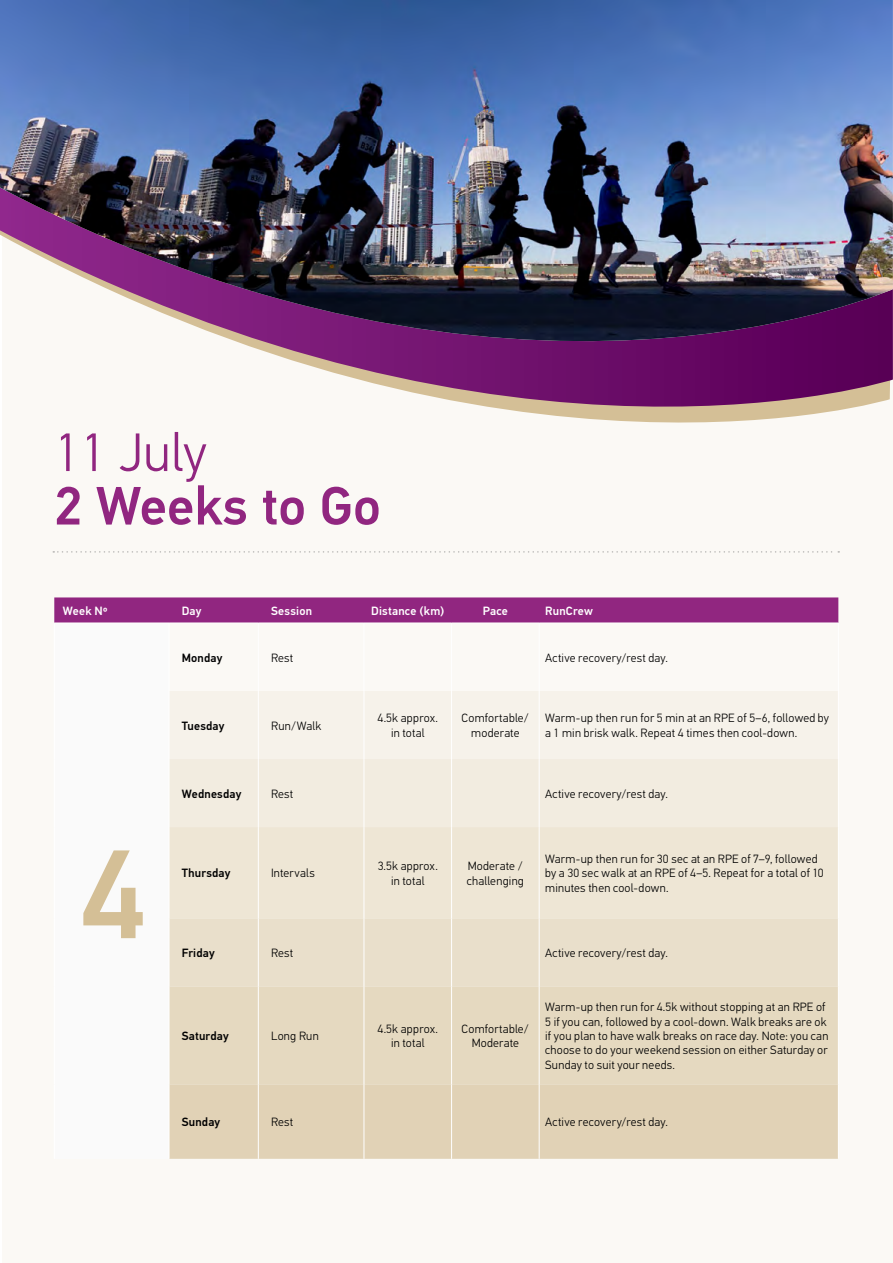
<style>
.page{position:relative;width:893px;height:1263px;background:#fff}
.page>*{position:absolute;margin:0;border:0;box-sizing:border-box;transform-origin:0 0}
.t1{font:500 126px "PF Din Text Pro";color:#d4bf96}
.t2{font:500 54px "PF Din Text Pro";color:#912680}
.t3{font:300 54px "PF Din Text Pro";color:#912680}
.t4{font:300 12px/14.4px "PF Din Text Pro";letter-spacing:.02em;color:#000;text-align:center}
.t5{font:500 12px "PF Din Text Pro";letter-spacing:.02em;color:#000}
.t6{font:500 12px "PF Din Text Pro";letter-spacing:.02em;color:#fff}
</style>
<div class="page">
<div style="left:2px;top:0;width:891px;height:1263px;background:#fbf9f5"></div>
<svg style="left:238px;top:342px;width:655px;height:81px"></svg>
<img style="left:0;top:0;width:893px;height:342px">
<svg style="left:53px;top:551px;width:786px;height:2px"></svg>
<svg style="left:54px;top:597px;width:784px;height:26px;background:#952e84"></svg>
<div style="left:54px;top:623px;width:115px;height:536px;background:#fafafa"></div>
<div style="left:170px;top:691px;width:667px;height:68px;background:#f6f2ea"></div>
<div style="left:170px;top:759px;width:668px;height:68px;background:#f2ece0"></div>
<div style="left:170px;top:827px;width:668px;height:91px;background:#eee6d5"></div>
<div style="left:170px;top:918px;width:668px;height:68px;background:#e9dfcb"></div>
<div style="left:170px;top:986px;width:668px;height:98px;background:#e5d9c0"></div>
<div style="left:170px;top:1084px;width:668px;height:75px;background:#e1d2b6"></div>
<hr style="left:54px;top:623px;width:115px;height:1px;background:#fff">
<hr style="left:54px;top:623px;width:1px;height:68px;background:#fff">
<hr style="left:169px;top:623px;width:89px;height:1px;background:#fff">
<hr style="left:169px;top:623px;width:1px;height:68px;background:#fff">
<hr style="left:258px;top:623px;width:106px;height:1px;background:#fff">
<hr style="left:258px;top:623px;width:1px;height:68px;background:#fff">
<hr style="left:364px;top:623px;width:88px;height:1px;background:#fff">
<hr style="left:364px;top:623px;width:1px;height:68px;background:#fff">
<hr style="left:452px;top:623px;width:87px;height:1px;background:#fff">
<hr style="left:451px;top:623px;width:1px;height:68px;background:#fff">
<hr style="left:539px;top:623px;width:299px;height:1px;background:#fff">
<hr style="left:539px;top:623px;width:1px;height:68px;background:#fff">
<hr style="left:838px;top:623px;width:1px;height:68px;background:#fff">
<hr style="left:54px;top:691px;width:1px;height:68px;background:#fff">
<hr style="left:169px;top:691px;width:1px;height:68px;background:#fff">
<hr style="left:258px;top:691px;width:1px;height:68px;background:#fff">
<hr style="left:364px;top:691px;width:1px;height:68px;background:#fff">
<hr style="left:451px;top:691px;width:1px;height:68px;background:#fff">
<hr style="left:539px;top:691px;width:1px;height:68px;background:#fff">
<hr style="left:838px;top:691px;width:1px;height:68px;background:#fff">
<hr style="left:54px;top:759px;width:1px;height:68px;background:#fff">
<hr style="left:169px;top:759px;width:1px;height:68px;background:#fff">
<hr style="left:258px;top:759px;width:1px;height:68px;background:#fff">
<hr style="left:364px;top:759px;width:1px;height:68px;background:#fff">
<hr style="left:451px;top:759px;width:1px;height:68px;background:#fff">
<hr style="left:539px;top:759px;width:1px;height:68px;background:#fff">
<hr style="left:838px;top:759px;width:1px;height:68px;background:#fff">
<hr style="left:54px;top:827px;width:1px;height:91px;background:#fff">
<hr style="left:169px;top:827px;width:1px;height:91px;background:#fff">
<hr style="left:258px;top:827px;width:1px;height:91px;background:#fff">
<hr style="left:364px;top:827px;width:1px;height:91px;background:#fff">
<hr style="left:451px;top:827px;width:1px;height:91px;background:#fff">
<hr style="left:539px;top:827px;width:1px;height:91px;background:#fff">
<hr style="left:838px;top:827px;width:1px;height:91px;background:#fff">
<hr style="left:54px;top:918px;width:1px;height:68px;background:#fff">
<hr style="left:169px;top:918px;width:1px;height:68px;background:#fff">
<hr style="left:258px;top:918px;width:1px;height:68px;background:#fff">
<hr style="left:364px;top:918px;width:1px;height:68px;background:#fff">
<hr style="left:451px;top:918px;width:1px;height:68px;background:#fff">
<hr style="left:539px;top:918px;width:1px;height:68px;background:#fff">
<hr style="left:838px;top:918px;width:1px;height:68px;background:#fff">
<hr style="left:54px;top:986px;width:1px;height:98px;background:#fff">
<hr style="left:169px;top:986px;width:1px;height:98px;background:#fff">
<hr style="left:258px;top:986px;width:1px;height:98px;background:#fff">
<hr style="left:364px;top:986px;width:1px;height:98px;background:#fff">
<hr style="left:451px;top:986px;width:1px;height:98px;background:#fff">
<hr style="left:539px;top:986px;width:1px;height:98px;background:#fff">
<hr style="left:838px;top:986px;width:1px;height:98px;background:#fff">
<hr style="left:54px;top:1084px;width:1px;height:75px;background:#fff">
<hr style="left:169px;top:1084px;width:1px;height:75px;background:#fff">
<hr style="left:258px;top:1084px;width:1px;height:75px;background:#fff">
<hr style="left:364px;top:1084px;width:1px;height:75px;background:#fff">
<hr style="left:451px;top:1084px;width:1px;height:75px;background:#fff">
<hr style="left:539px;top:1084px;width:1px;height:75px;background:#fff">
<hr style="left:838px;top:1084px;width:1px;height:75px;background:#fff">
<h2 class="t3" style="left:54px;top:422px;width:154px">11 July</h2>
<h2 class="t2" style="left:54px;top:474px;width:328px">2 Weeks to Go</h2>
<p class="t6" style="left:63px;top:603px;width:46px">Week Nº</p>
<p class="t6" style="left:182px;top:603px;width:21px">Day</p>
<p class="t6" style="left:271px;top:603px;width:43px">Session</p>
<p class="t6" style="left:371px;top:603px;width:75px">Distance (km)</p>
<p class="t6" style="left:483px;top:603px;width:27px">Pace</p>
<p class="t6" style="left:545px;top:603px;width:49px">RunCrew</p>
<p class="t5" style="left:182px;top:650px;width:42px">Monday</p>
<p class="t4" style="left:271px;top:650px;width:24px">Rest</p>
<p class="t4" style="left:545px;top:650px;width:124px">Active recovery/rest day.</p>
<p class="t5" style="left:182px;top:718px;width:44px">Tuesday</p>
<p class="t4" style="left:271px;top:718px;width:52px">Run/Walk</p>
<p class="t4" style="left:378px;top:711px;width:62px">4.5k approx. in total</p>
<p class="t4" style="left:462px;top:711px;width:69px">Comfortable/ moderate</p>
<p class="t4" style="left:545px;top:711px;width:285px;text-align:left">Warm-up then run for 5 min at an RPE of 5–6, followed by a 1 min brisk walk. Repeat 4 times then cool-down.</p>
<h1 class="t1" style="left:80px;top:819px;width:68px">4</h1>
<p class="t5" style="left:182px;top:786px;width:61px">Wednesday</p>
<p class="t4" style="left:271px;top:786px;width:24px">Rest</p>
<p class="t4" style="left:545px;top:786px;width:124px">Active recovery/rest day.</p>
<p class="t5" style="left:182px;top:866px;width:50px">Thursday</p>
<p class="t4" style="left:271px;top:866px;width:45px">Intervals</p>
<p class="t4" style="left:378px;top:859px;width:62px">3.5k approx. in total</p>
<p class="t4" style="left:467px;top:859px;width:59px;text-align:left">Moderate / challenging</p>
<p class="t4" style="left:545px;top:852px;width:280px;text-align:left">Warm-up then run for 30 sec at an RPE of 7–9, followed by a 30 sec walk at an RPE of 4–5. Repeat for a total of 10 minutes then cool-down.</p>
<p class="t5" style="left:182px;top:946px;width:34px">Friday</p>
<p class="t4" style="left:271px;top:946px;width:24px">Rest</p>
<p class="t4" style="left:545px;top:946px;width:124px">Active recovery/rest day.</p>
<p class="t5" style="left:182px;top:1029px;width:48px">Saturday</p>
<p class="t4" style="left:271px;top:1029px;width:49px">Long Run</p>
<p class="t4" style="left:378px;top:1022px;width:62px">4.5k approx. in total</p>
<p class="t4" style="left:462px;top:1022px;width:69px">Comfortable/<br>Moderate</p>
<p class="t4" style="left:545px;top:1000px;width:285px;text-align:left">Warm-up then run for 4.5k without stopping at an RPE of 5 if you can, followed by a cool-down. Walk breaks are ok if you plan to have walk breaks on race day. Note: you can choose to do your weekend session on either Saturday or Sunday to suit your needs.</p>
<p class="t5" style="left:182px;top:1115px;width:40px">Sunday</p>
<p class="t4" style="left:271px;top:1115px;width:24px">Rest</p>
<p class="t4" style="left:545px;top:1115px;width:124px">Active recovery/rest day.</p>
</div>
